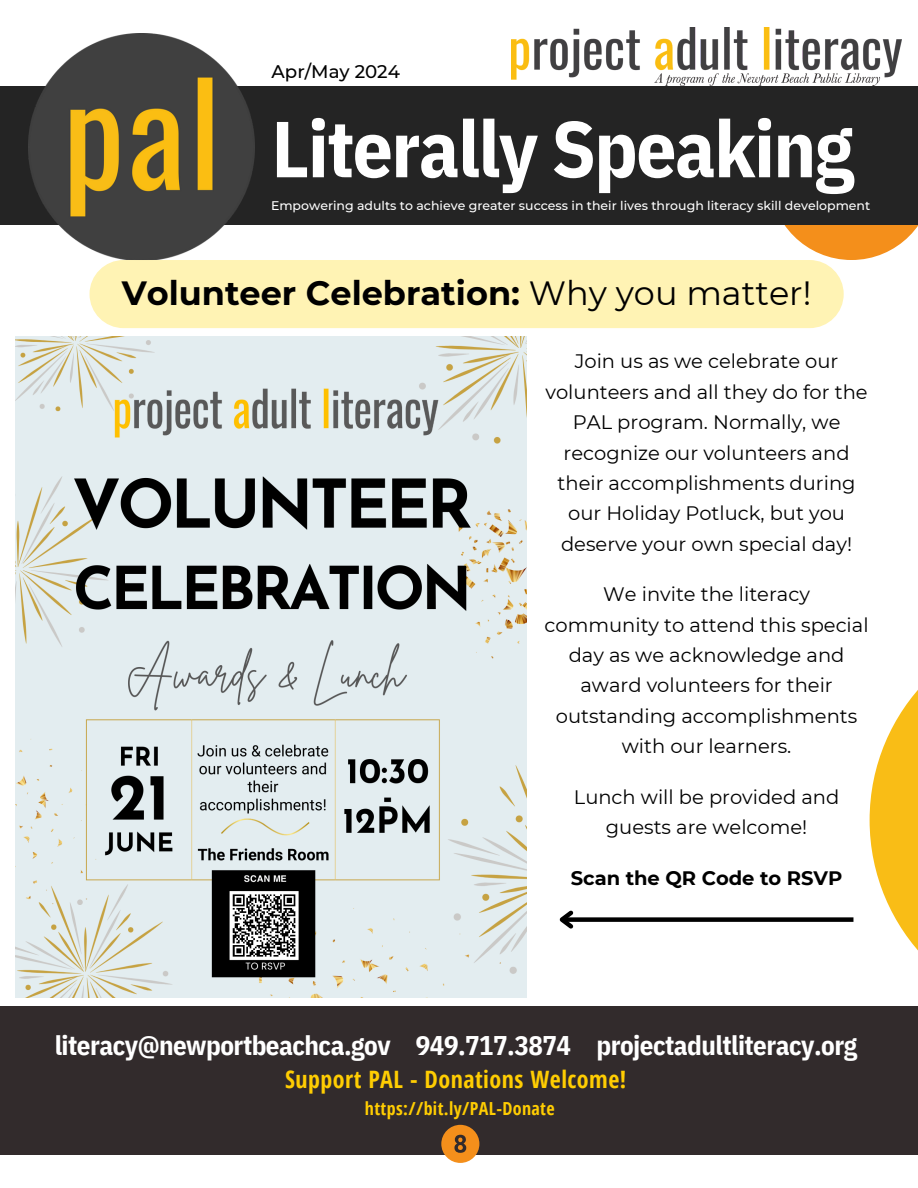
<style>
.page{position:relative;width:918px;height:1188px;background:#fff}
.page>*{position:absolute;margin:0;border:0;box-sizing:border-box;transform-origin:0 0}
.t1{font:700 79.2px "IBM Plex Sans Cond";letter-spacing:-.02em;color:#fff}
.t2{font:700 33.6px "Montserrat";color:#000}
.t3{font:700 27px "IBM Plex Sans Cond";letter-spacing:-.02em;color:#fff}
.t4{font:700 24px "Open Sans Condensed";letter-spacing:.02em;color:#ffcd02}
.t5{font:19.5px/30.3px "Montserrat";color:#000;text-align:center}
.t6{font:700 19.5px "Montserrat";color:#000}
.t7{font:500 18.3px "Montserrat";color:#000}
.t8{font:700 18px "Open Sans Condensed";letter-spacing:.02em;color:#ffcd02}
.t9{font:500 12.45px "Montserrat";color:#fff}
.s1{font-weight:400}
</style>
<div class="page">
<svg style="left:870px;top:690px;width:48px;height:261px;fill:#f9bd16"></svg>
<svg style="left:784px;top:225px;width:134px;height:35px"></svg>
<div style="left:0;top:86px;width:918px;height:139px;background:#242424"></div>
<img style="left:28px;top:34px;width:226px;height:226px">
<img style="left:512px;top:27px;width:390px;height:59px">
<div style="left:0;top:1006px;width:918px;height:148px;background:#322b2c"></div>
<svg style="left:441px;top:1125px;width:38px;height:38px"></svg>
<img style="left:16px;top:336px;width:511px;height:662px">
<div style="left:90px;top:260px;width:754px;height:68px;background:#fff3b4;border-radius:34px"></div>
<div style="left:562px;top:917px;width:291px;height:5px;background:#000"></div>
<svg style="left:559px;top:910px;width:18px;height:19px"></svg>
<h2 class="t7" style="left:272px;top:61px;width:130px">Apr/May 2024</h2>
<h2 class="t1" style="left:272px;top:96px;width:584px">Literally Speaking</h2>
<p class="t9" style="left:271px;top:197px;width:601px">Empowering adults to achieve greater success in their lives through literacy skill development</p>
<h6 class="t2" style="left:122px;top:273px;width:691px">Volunteer Celebration: <span class="s1">Why you matter!</span></h6>
<p class="t5" style="left:546px;top:346px;width:324px">Join us as we celebrate our volunteers and all they do for the<br>PAL program. Normally, we recognize our volunteers and their accomplishments during our Holiday Potluck, but you deserve your own special day!</p>
<h3 class="t5" style="left:545px;top:579px;width:326px">We invite the literacy community to attend this special day as we acknowledge and award volunteers for their outstanding accomplishments with our learners.</h3>
<p class="t5" style="left:574px;top:782px;width:267px">Lunch will be provided and guests are welcome!</p>
<h3 class="t6" style="left:571px;top:866px;width:273px">Scan the QR Code to RSVP</h3>
<h5 class="t3" style="left:55px;top:1027px;width:804px">literacy@newportbeachca.gov 949.717.3874 projectadultliteracy.org</h5>
<h6 class="t4" style="left:285px;top:1062px;width:343px">Support PAL - Donations Welcome!</h6>
<h6 class="t8" style="left:365px;top:1096px;width:191px">https://bit.ly/PAL-Donate</h6>
</div>
